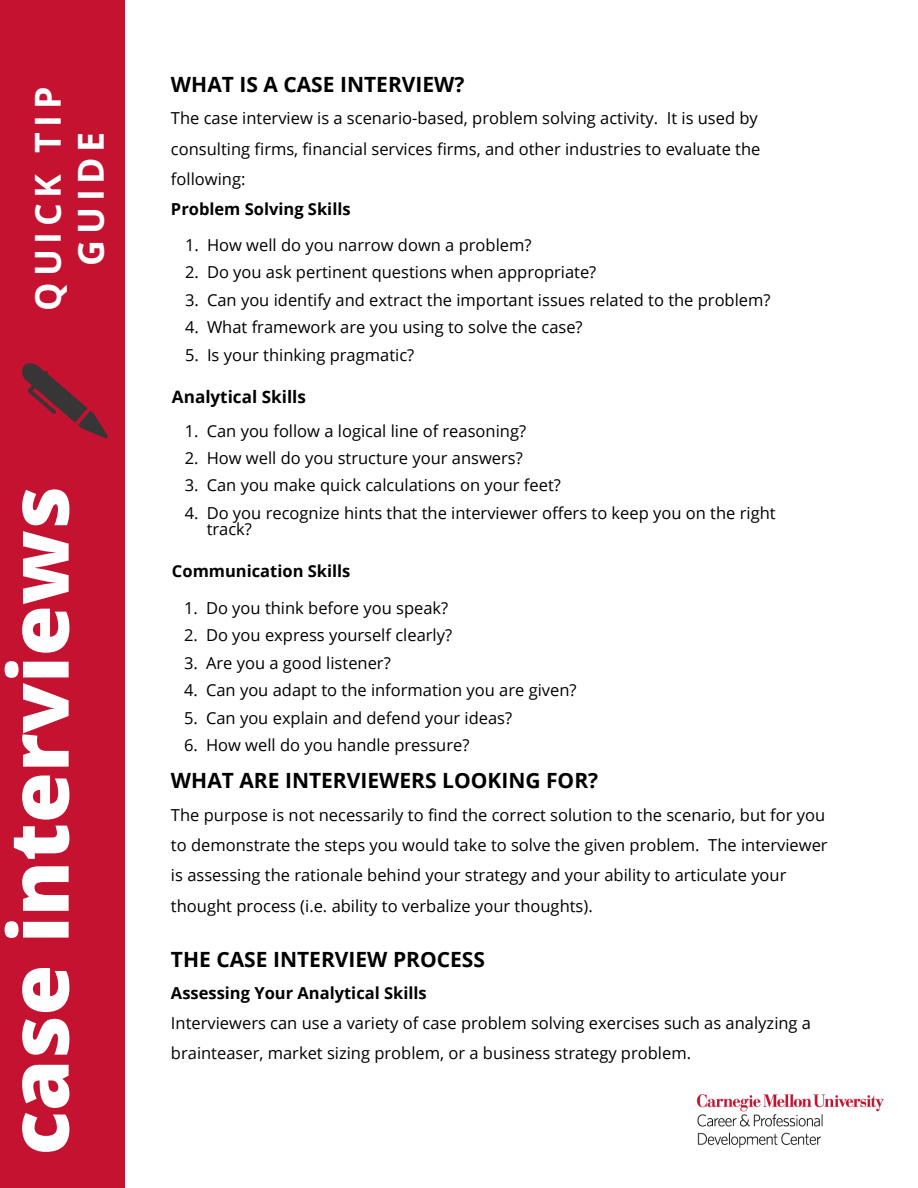
<style>
.page{position:relative;width:918px;height:1188px;background:#c41230}
.page>*{position:absolute;margin:0;border:0;box-sizing:border-box;transform-origin:0 0}
.t1{font:800 82.5px "Open Sans";color:#fff}
.t2{font:700 35.85px/42.8px "Open Sans";letter-spacing:.16em;color:#fff;text-align:center}
.t3{font:700 21px "Open Sans";color:#000}
.t4{font:700 17.1px "Open Sans";color:#000}
.t5{font:16.5px/30.3px "Open Sans";color:#000}
.t6{font:700 16.5px "Open Sans";color:#000}
</style>
<div class="page">
<div style="left:125px;top:0;width:793px;height:1188px;background:#fff"></div>
<img style="left:696px;top:1094px;width:188px;height:54px">
<svg style="left:22px;top:363px;width:86px;height:76px"></svg>
<h2 class="t2" style="left:26px;top:311px;width:225px;rotate:-90deg">QUICK TIP<br>GUIDE</h2>
<h1 class="t1" style="left:-24px;top:1155px;width:671px;rotate:-90deg">case interviews</h1>
<p class="t3" style="left:171px;top:70px;width:295px">WHAT IS A CASE INTERVIEW?</p>
<p class="t5" style="left:171px;top:103px;width:591px">The case interview is a scenario-based, problem solving activity. It is used by consulting firms, financial services firms, and other industries to evaluate the following:</p>
<p class="t6" style="left:171px;top:198px;width:181px">Problem Solving Skills</p>
<p class="t5" style="left:185px;top:229px;width:348px">1. How well do you narrow down a problem?</p>
<p class="t5" style="left:185px;top:257px;width:413px">2. Do you ask pertinent questions when appropriate?</p>
<p class="t5" style="left:185px;top:284px;width:587px">3. Can you identify and extract the important issues related to the problem?</p>
<p class="t5" style="left:185px;top:312px;width:399px">4. What framework are you using to solve the case?</p>
<p class="t5" style="left:185px;top:339px;width:231px">5. Is your thinking pragmatic?</p>
<p class="t4" style="left:172px;top:385px;width:135px">Analytical Skills</p>
<p class="t5" style="left:185px;top:415px;width:343px">1. Can you follow a logical line of reasoning?</p>
<p class="t5" style="left:185px;top:442px;width:340px">2. How well do you structure your answers?</p>
<p class="t5" style="left:185px;top:470px;width:378px">3. Can you make quick calculations on your feet?</p>
<p class="t5" style="left:207px;top:504px;width:570px;line-height:16.5px;text-indent:-22px">4. Do you recognize hints that the interviewer offers to keep you on the right track?</p>
<p class="t6" style="left:172px;top:559px;width:180px">Communication Skills</p>
<p class="t5" style="left:184px;top:592px;width:266px">1. Do you think before you speak?</p>
<p class="t5" style="left:184px;top:620px;width:270px">2. Do you express yourself clearly?</p>
<p class="t5" style="left:184px;top:647px;width:208px">3. Are you a good listener?</p>
<p class="t5" style="left:184px;top:675px;width:394px">4. Can you adapt to the information you are given?</p>
<p class="t5" style="left:184px;top:702px;width:330px">5. Can you explain and defend your ideas?</p>
<p class="t5" style="left:184px;top:730px;width:287px">6. How well do you handle pressure?</p>
<p class="t3" style="left:171px;top:766px;width:429px">WHAT ARE INTERVIEWERS LOOKING FOR?</p>
<p class="t5" style="left:171px;top:799px;width:658px">The purpose is not necessarily to find the correct solution to the scenario, but for you to demonstrate the steps you would take to solve the given problem. The interviewer is assessing the rationale behind your strategy and your ability to articulate your thought process (i.e. ability to verbalize your thoughts).</p>
<p class="t3" style="left:171px;top:944px;width:316px">THE CASE INTERVIEW PROCESS</p>
<p class="t6" style="left:171px;top:981px;width:257px">Assessing Your Analytical Skills</p>
<p class="t5" style="left:171px;top:1008px;width:642px">Interviewers can use a variety of case problem solving exercises such as analyzing a brainteaser, market sizing problem, or a business strategy problem.</p>
</div>
